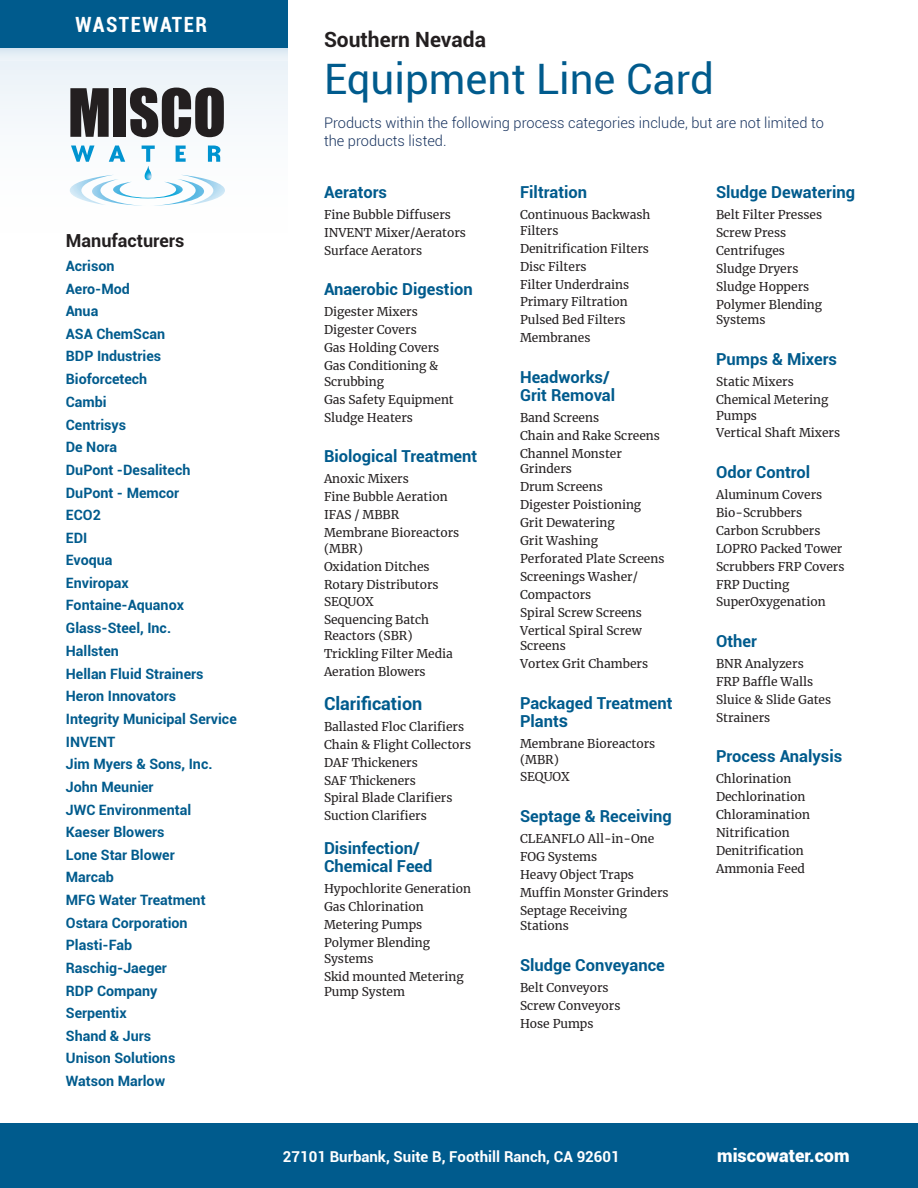
<style>
.page{position:relative;width:918px;height:1188px;background:#fff}
.page>*{position:absolute;margin:0;border:0;box-sizing:border-box;transform-origin:0 0}
.t1{font:42px "Roboto";color:#005b8d}
.t2{font:700 21px "Roboto";color:#231f20}
.t3{font:700 condensed 21px "Roboto";letter-spacing:.07em;color:#fff}
.t4{font:900 18px "Roboto";color:#fff}
.t5{font:700 18px "Roboto";color:#231f20}
.t6{font:700 18px "Roboto";color:#005b8d}
.t7{font:700 16.5px/18px "Roboto";color:#005b8d}
.t8{font:700 15px "Roboto";color:#fff}
.t9{font:300 14.7px/18px "Roboto";color:#18335f}
.t10{font:700 14.25px/22.6px "Roboto";color:#005b8d}
.t11{font:12px/17.9px "Merriweather";color:#231f20}
.s1{font-size:18px}
</style>
<div class="page">
<div style="left:0;top:48px;width:288px;height:201px;background:linear-gradient(to right,#f7fafc,#f7fafc)"></div>
<svg style="left:70px;top:88px;width:39px;height:49px;background:#3f3c3e"></svg>
<div style="left:114px;top:88px;width:12px;height:49px;background:#231f20"></div>
<svg style="left:130px;top:88px;width:94px;height:49px"></svg>
<svg style="left:70px;top:146px;width:155px;height:60px"></svg>
<div style="left:0;top:1123px;width:918px;height:65px;background:#005b8d"></div>
<svg style="left:0;top:48px;width:288px;height:13px;background:#e3edf5"></svg>
<div style="left:0;top:0;width:288px;height:48px;background:#005b8d"></div>
<h2 class="t3" style="left:75px;top:10px;width:133px">WASTEWATER</h2>
<h3 class="t5" style="left:66px;top:228px;width:120px">Manufacturers</h3>
<p class="t10" style="left:66px;top:254px;width:172px">Acrison<br>Aero-Mod<br>Anua<br>ASA ChemScan<br>BDP Industries<br>Bioforcetech<br>Cambi<br>Centrisys<br>De Nora<br>DuPont -Desalitech<br>DuPont - Memcor<br>ECO2<br>EDI<br>Evoqua<br>Enviropax<br>Fontaine-Aquanox<br>Glass-Steel, Inc.<br>Hallsten<br>Hellan Fluid Strainers<br>Heron Innovators<br>Integrity Municipal Service<br>INVENT<br>Jim Myers &amp; Sons, Inc.<br>John Meunier<br>JWC Environmental<br>Kaeser Blowers<br>Lone Star Blower<br>Marcab<br>MFG Water Treatment<br>Ostara Corporation<br>Plasti-Fab<br>Raschig-Jaeger<br>RDP Company<br>Serpentix<br>Shand &amp; Jurs<br>Unison Solutions<br>Watson Marlow</p>
<h2 class="t2" style="left:324px;top:25px;width:163px">Southern Nevada</h2>
<h1 class="t1" style="left:324px;top:50px;width:391px">Equipment Line Card</h1>
<p class="t9" style="left:324px;top:113px;width:502px">Products within the following process categories include, but are not limited to the products listed.</p>
<h3 class="t7" style="left:324px;top:182px;width:65px">Aerators</h3>
<p class="t11" style="left:324px;top:205px;width:144px">Fine Bubble Diffusers<br>INVENT Mixer/Aerators<br>Surface Aerators</p>
<h3 class="t7" style="left:324px;top:280px;width:150px">Anaerobic Digestion</h3>
<p class="t11" style="left:324px;top:303px;width:117px">Digester Mixers<br>Digester Covers<br>Gas Holding Covers<br>Gas Conditioning &amp;</p>
<p class="t11" style="left:324px;top:372px;width:131px">Scrubbing<br>Gas Safety Equipment<br>Sludge Heaters</p>
<h3 class="t7" style="left:324px;top:447px;width:155px">Biological Treatment</h3>
<p class="t11" style="left:324px;top:470px;width:137px">Anoxic Mixers<br>Fine Bubble Aeration<br>IFAS / MBBR<br>Membrane Bioreactors</p>
<p class="t11" style="left:324px;top:539px;width:116px">(MBR)<br>Oxidation Ditches<br>Rotary Distributors<br>SEQUOX<br>Sequencing Batch</p>
<p class="t11" style="left:324px;top:627px;width:131px">Reactors (SBR)<br>Trickling Filter Media<br>Aeration Blowers</p>
<h3 class="t6" style="left:324px;top:691px;width:100px">Clarification</h3>
<p class="t11" style="left:324px;top:717px;width:149px">Ballasted Floc Clarifiers<br>Chain &amp; Flight Collectors<br>DAF Thickeners<br>SAF Thickeners<br>Spiral Blade Clarifiers<br>Suction Clarifiers</p>
<h3 class="t7" style="left:324px;top:839px;width:110px">Disinfection/<br>Chemical Feed</h3>
<p class="t11" style="left:324px;top:880px;width:149px">Hypochlorite Generation<br>Gas Chlorination<br>Metering Pumps<br>Polymer Blending</p>
<p class="t11" style="left:324px;top:949px;width:141px">Systems<br>Skid mounted Metering</p>
<p class="t11" style="left:324px;top:983px;width:83px">Pump System</p>
<h3 class="t7" style="left:520px;top:182px;width:69px">Filtration</h3>
<p class="t11" style="left:520px;top:207px;width:132px;line-height:15.8px">Continuous Backwash<br>Filters</p>
<p class="t11" style="left:520px;top:239px;width:131px">Denitrification Filters<br>Disc Filters<br>Filter Underdrains<br>Primary Filtration<br>Pulsed Bed Filters<br>Membranes</p>
<h3 class="t7" style="left:520px;top:367px;width:97px">Headworks/<br>Grit Removal</h3>
<p class="t11" style="left:520px;top:408px;width:141px">Band Screens<br>Chain and Rake Screens<br>Channel Monster</p>
<p class="t11" style="left:520px;top:460px;width:146px">Grinders<br>Drum Screens<br>Digester Poistioning<br>Grit Dewatering<br>Grit Washing<br>Perforated Plate Screens<br>Screenings Washer/<br>Compactors<br>Spiral Screw Screens<br>Vertical Spiral Screw</p>
<p class="t11" style="left:520px;top:637px;width:130px">Screens<br>Vortex Grit Chambers</p>
<h3 class="t7" style="left:520px;top:693px;width:154px">Packaged Treatment<br>Plant<span class="s1">s</span></h3>
<p class="t11" style="left:520px;top:735px;width:137px;line-height:15.8px">Membrane Bioreactors (MBR)</p>
<p class="t11" style="left:520px;top:768px;width:51px">SEQUOX</p>
<h3 class="t7" style="left:520px;top:806px;width:153px">Septage &amp; Receiving</h3>
<p class="t11" style="left:520px;top:829px;width:150px">CLEANFLO All-in-One<br>FOG Systems<br>Heavy Object Traps<br>Muffin Monster Grinders<br>Septage Receiving</p>
<p class="t11" style="left:520px;top:917px;width:50px">Stations</p>
<h3 class="t7" style="left:520px;top:955px;width:146px">Sludge Conveyance</h3>
<p class="t11" style="left:520px;top:978px;width:102px">Belt Conveyors<br>Screw Conveyors<br>Hose Pumps</p>
<h3 class="t7" style="left:716px;top:182px;width:141px">Sludge Dewatering</h3>
<p class="t11" style="left:716px;top:205px;width:108px">Belt Filter Presses<br>Screw Press<br>Centrifuges<br>Sludge Dryers<br>Sludge Hoppers<br>Polymer Blending</p>
<p class="t11" style="left:716px;top:311px;width:51px">Systems</p>
<h3 class="t7" style="left:716px;top:349px;width:122px">Pumps &amp; Mixers</h3>
<p class="t11" style="left:716px;top:372px;width:114px">Static Mixers<br>Chemical Metering</p>
<p class="t11" style="left:716px;top:406px;width:126px">Pumps<br>Vertical Shaft Mixers</p>
<h3 class="t7" style="left:716px;top:462px;width:96px">Odor Control</h3>
<p class="t11" style="left:716px;top:485px;width:130px">Aluminum Covers<br>Bio-Scrubbers<br>Carbon Scrubbers<br>LOPRO Packed Tower<br>Scrubbers FRP Covers<br>FRP Ducting<br>SuperOxygenation</p>
<h3 class="t7" style="left:716px;top:631px;width:42px">Other</h3>
<p class="t11" style="left:716px;top:654px;width:117px">BNR Analyzers<br>FRP Baffle Walls<br>Sluice &amp; Slide Gates<br>Strainers</p>
<h3 class="t7" style="left:716px;top:747px;width:128px">Process Analysis</h3>
<p class="t11" style="left:716px;top:770px;width:96px">Chlorination<br>Dechlorination<br>Chloramination<br>Nitrification<br>Denitrification<br>Ammonia Feed</p>
<p class="t8" style="left:283px;top:1146px;width:338px">27101 Burbank, Suite B, Foothill Ranch, CA 92601</p>
<h3 class="t4" style="left:717px;top:1143px;width:134px">miscowater.com</h3>
</div>
